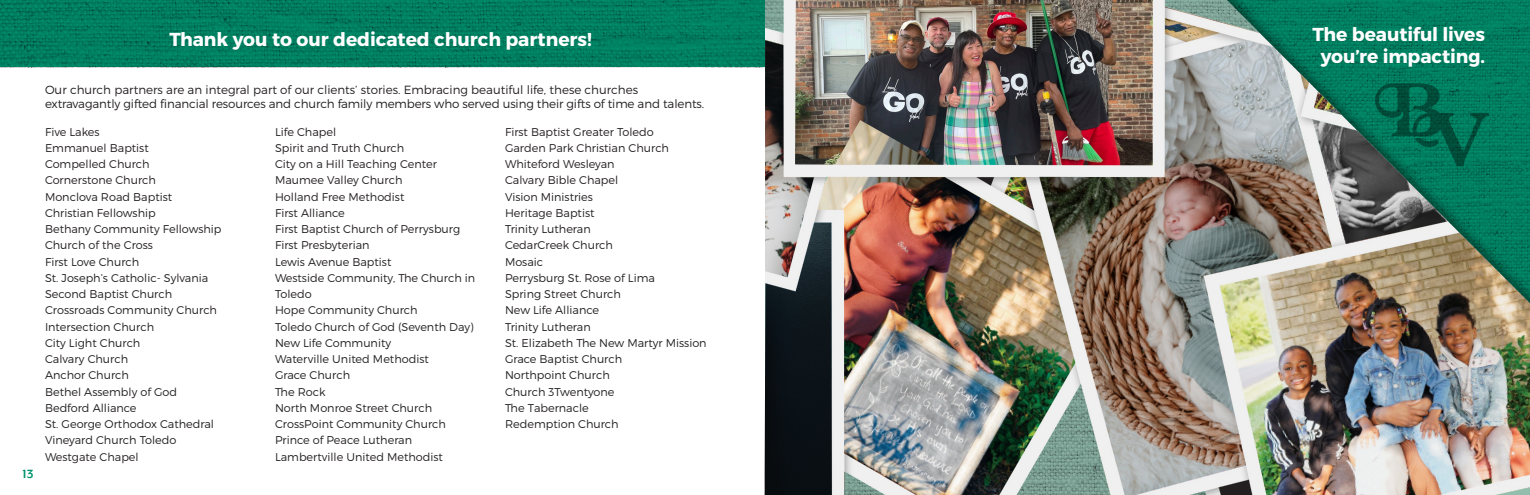
<style>
.page{position:relative;width:1530px;height:495px;background:#fff}
.page>*{position:absolute;margin:0;border:0;box-sizing:border-box;transform-origin:0 0}
.t1{font:700 18.75px/22.5px "Montserrat";color:#fff;text-align:center}
.t2{font:700 13.75px "Mr Eaves Mod OT";color:#00946f}
.t3{font:300 11.88px/14.4px "Montserrat";letter-spacing:-.01em;color:#231f20}
.t4{font:300 11.25px/16.2px "Montserrat";color:#231f20}
</style>
<div class="page">
<img style="left:765px;top:0;width:765px;height:495px">
<svg style="left:0;top:0;width:765px;height:68px;background:#037e60"></svg>
<img style="left:1192px;top:0;width:338px;height:331px">
<img style="left:1374px;top:76px;width:115px;height:98px">
<p class="t2" style="left:22px;top:466px;width:13px">13</p>
<p class="t1" style="left:169px;top:29px;width:424px">Thank you to our dedicated church partners!</p>
<p class="t3" style="left:45px;top:82px;width:661px">Our church partners are an integral part of our clients’ stories. Embracing beautiful life, these churches extravagantly gifted financial resources and church family members who served using their gifts of time and talents.</p>
<p class="t4" style="left:45px;top:123px;width:56px">Five Lakes</p>
<p class="t4" style="left:45px;top:140px;width:105px">Emmanuel Baptist</p>
<p class="t4" style="left:45px;top:156px;width:106px">Compelled Church</p>
<p class="t4" style="left:45px;top:172px;width:112px">Cornerstone Church</p>
<p class="t4" style="left:45px;top:188px;width:129px">Monclova Road Baptist</p>
<p class="t4" style="left:45px;top:205px;width:112px">Christian Fellowship</p>
<p class="t4" style="left:45px;top:221px;width:178px">Bethany Community Fellowship</p>
<p class="t4" style="left:45px;top:237px;width:110px">Church of the Cross</p>
<p class="t4" style="left:45px;top:253px;width:96px">First Love Church</p>
<p class="t4" style="left:45px;top:270px;width:165px">St. Joseph’s Catholic- Sylvania</p>
<p class="t4" style="left:45px;top:286px;width:129px">Second Baptist Church</p>
<p class="t4" style="left:45px;top:302px;width:174px">Crossroads Community Church</p>
<p class="t4" style="left:45px;top:318px;width:111px">Intersection Church</p>
<p class="t4" style="left:45px;top:335px;width:97px">City Light Church</p>
<p class="t4" style="left:45px;top:351px;width:85px">Calvary Church</p>
<p class="t4" style="left:45px;top:367px;width:85px">Anchor Church</p>
<p class="t4" style="left:45px;top:383px;width:134px">Bethel Assembly of God</p>
<p class="t4" style="left:45px;top:400px;width:93px">Bedford Alliance</p>
<p class="t4" style="left:45px;top:416px;width:171px">St. George Orthodox Cathedral</p>
<p class="t4" style="left:45px;top:432px;width:133px">Vineyard Church Toledo</p>
<p class="t4" style="left:45px;top:448px;width:95px">Westgate Chapel</p>
<p class="t4" style="left:275px;top:123px;width:63px">Life Chapel</p>
<p class="t4" style="left:275px;top:140px;width:131px">Spirit and Truth Church</p>
<p class="t4" style="left:275px;top:156px;width:163px">City on a Hill Teaching Center</p>
<p class="t4" style="left:275px;top:172px;width:129px">Maumee Valley Church</p>
<p class="t4" style="left:275px;top:188px;width:131px">Holland Free Methodist</p>
<p class="t4" style="left:275px;top:205px;width:71px">First Alliance</p>
<p class="t4" style="left:275px;top:221px;width:187px">First Baptist Church of Perrysburg</p>
<p class="t4" style="left:275px;top:237px;width:96px">First Presbyterian</p>
<p class="t4" style="left:275px;top:253px;width:118px">Lewis Avenue Baptist</p>
<p class="t4" style="left:275px;top:270px;width:202px">Westside Community, The Church in<br>Toledo</p>
<p class="t4" style="left:275px;top:302px;width:144px">Hope Community Church</p>
<p class="t4" style="left:275px;top:318px;width:200px">Toledo Church of God (Seventh Day)</p>
<p class="t4" style="left:275px;top:335px;width:118px">New Life Community</p>
<p class="t4" style="left:275px;top:351px;width:155px">Waterville United Methodist</p>
<p class="t4" style="left:275px;top:367px;width:77px">Grace Church</p>
<p class="t4" style="left:275px;top:383px;width:52px">The Rock</p>
<p class="t4" style="left:275px;top:400px;width:159px">North Monroe Street Church</p>
<p class="t4" style="left:275px;top:416px;width:172px">CrossPoint Community Church</p>
<p class="t4" style="left:275px;top:432px;width:139px">Prince of Peace Lutheran</p>
<p class="t4" style="left:275px;top:448px;width:169px">Lambertville United Methodist</p>
<p class="t4" style="left:505px;top:123px;width:150px">First Baptist Greater Toledo</p>
<p class="t4" style="left:505px;top:140px;width:166px">Garden Park Christian Church</p>
<p class="t4" style="left:505px;top:156px;width:111px">Whiteford Wesleyan</p>
<p class="t4" style="left:505px;top:172px;width:115px">Calvary Bible Chapel</p>
<p class="t4" style="left:505px;top:188px;width:90px">Vision Ministries</p>
<p class="t4" style="left:505px;top:205px;width:91px">Heritage Baptist</p>
<p class="t4" style="left:505px;top:221px;width:87px">Trinity Lutheran</p>
<p class="t4" style="left:505px;top:237px;width:109px">CedarCreek Church</p>
<p class="t4" style="left:505px;top:253px;width:40px">Mosaic</p>
<p class="t4" style="left:505px;top:270px;width:152px">Perrysburg St. Rose of Lima</p>
<p class="t4" style="left:505px;top:286px;width:117px">Spring Street Church</p>
<p class="t4" style="left:505px;top:302px;width:96px">New Life Alliance</p>
<p class="t4" style="left:505px;top:318px;width:87px">Trinity Lutheran</p>
<p class="t4" style="left:505px;top:335px;width:203px">St. Elizabeth The New Martyr Mission</p>
<p class="t4" style="left:505px;top:351px;width:119px">Grace Baptist Church</p>
<p class="t4" style="left:505px;top:367px;width:106px">Northpoint Church</p>
<p class="t4" style="left:505px;top:383px;width:111px">Church 3Twentyone</p>
<p class="t4" style="left:505px;top:400px;width:85px">The Tabernacle</p>
<p class="t4" style="left:505px;top:416px;width:115px">Redemption Church</p>
<p class="t1" style="left:1312px;top:23px;width:174px">The beautiful lives you’re impacting.</p>
</div>
